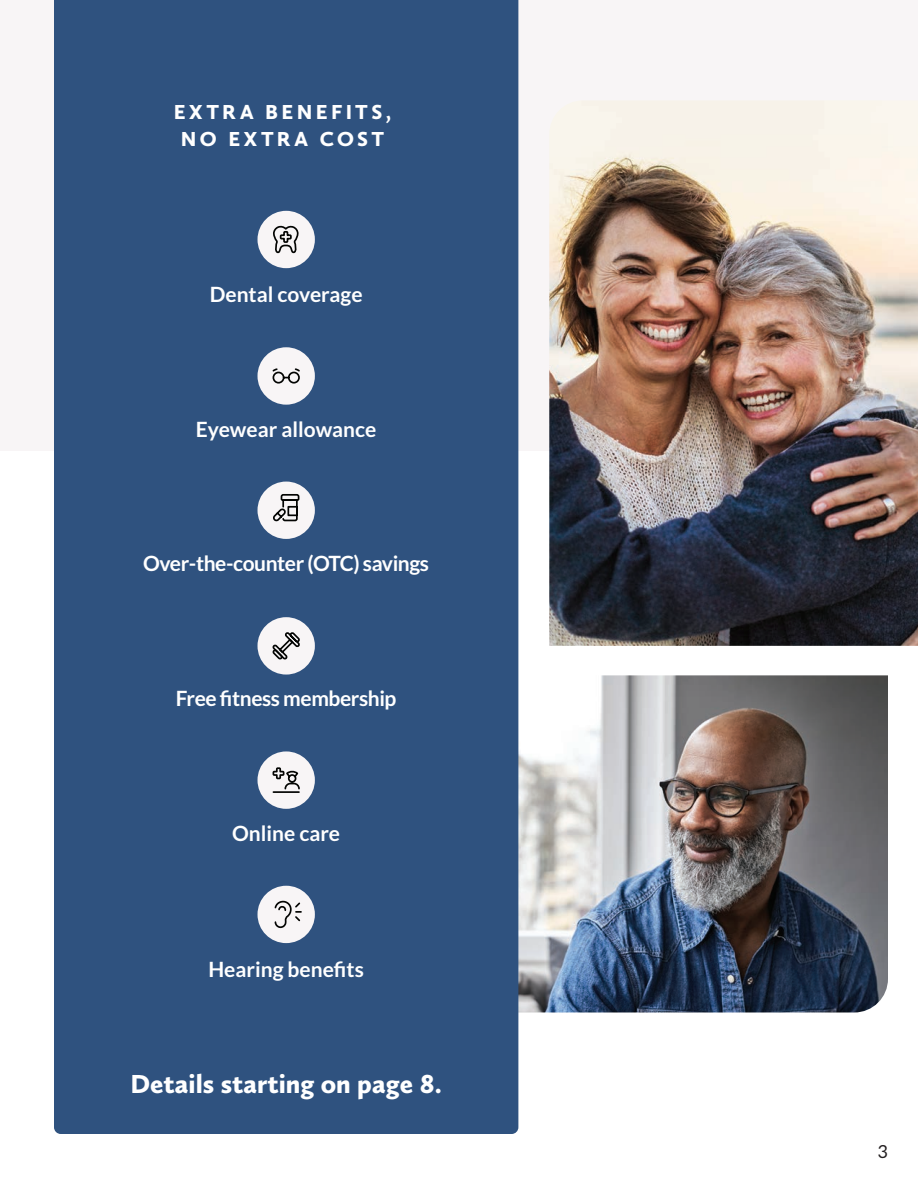
<style>
.page{position:relative;width:918px;height:1188px;background:#fff}
.page>*{position:absolute;margin:0;border:0;box-sizing:border-box;transform-origin:0 0}
.t1{font:900 27px "Calluna Sans";color:#fff}
.t2{font:700 21px "Lato";color:#fff}
.t3{font:700 21px "Lato";letter-spacing:-.02em;color:#fff}
.t4{font:900 21px/27px "Calluna Sans";letter-spacing:.165em;color:#fff;text-align:center}
.t5{font:18px "Lato";color:#231f20}
</style>
<div class="page">
<div style="left:0;top:0;width:918px;height:451px;background:#f8f5f6"></div>
<img style="left:518px;top:675px;width:370px;height:337px">
<div style="left:54px;top:0;width:464px;height:1134px;background:#2f527f"></div>
<img style="left:549px;top:101px;width:369px;height:545px">
<div style="left:258px;top:617px;width:57px;height:58px;background:#f8f5f6;border-radius:50%"></div>
<svg style="left:272px;top:632px;width:28px;height:28px"></svg>
<div style="left:258px;top:751px;width:57px;height:58px;background:#f8f5f6;border-radius:50%"></div>
<svg style="left:272px;top:767px;width:28px;height:26px"></svg>
<div style="left:258px;top:482px;width:57px;height:57px;background:#f8f5f6;border-radius:50%"></div>
<svg style="left:273px;top:494px;width:27px;height:28px"></svg>
<div style="left:258px;top:211px;width:57px;height:57px;background:#f8f5f6;border-radius:50%"></div>
<svg style="left:273px;top:225px;width:26px;height:29px"></svg>
<div style="left:258px;top:886px;width:57px;height:57px;background:#f8f5f6;border-radius:50%"></div>
<svg style="left:274px;top:901px;width:28px;height:27px"></svg>
<div style="left:258px;top:347px;width:57px;height:58px;background:#f8f5f6;border-radius:50%"></div>
<svg style="left:272px;top:368px;width:28px;height:16px"></svg>
<p class="t4" style="left:174px;top:98px;width:219px">EXTRA BENEFITS,<br>NO EXTRA COST</p>
<p class="t2" style="left:210px;top:282px;width:154px">Dental coverage</p>
<p class="t2" style="left:196px;top:417px;width:182px">Eyewear allowance</p>
<p class="t3" style="left:143px;top:551px;width:287px">Over-the-counter (OTC) savings</p>
<p class="t3" style="left:176px;top:687px;width:222px">Free ftness membership</p>
<p class="t2" style="left:232px;top:821px;width:110px">Online care</p>
<p class="t2" style="left:208px;top:957px;width:157px">Hearing benefts</p>
<p class="t1" style="left:131px;top:1067px;width:313px">Details starting on page 8.</p>
<p class="t5" style="left:878px;top:1141px;width:12px">3</p>
</div>
